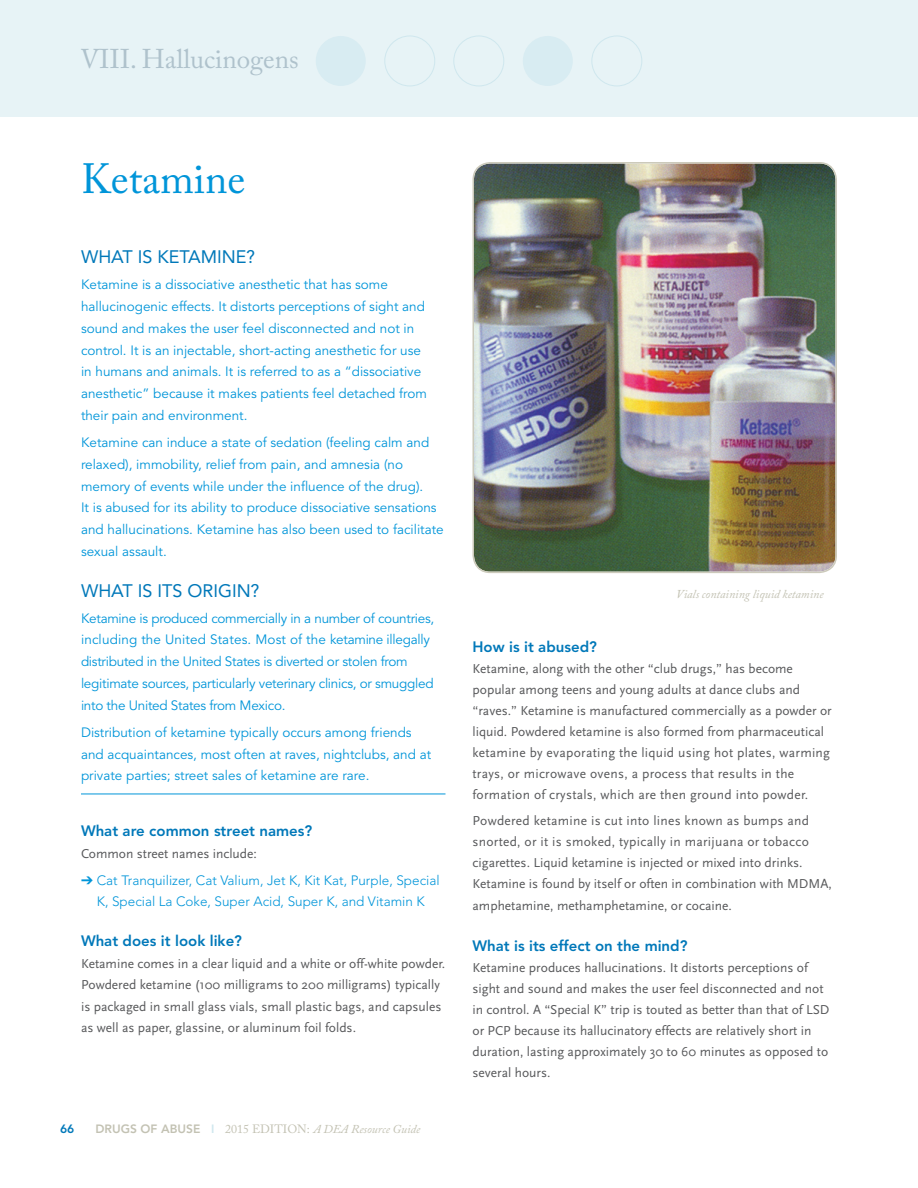
<style>
.page{position:relative;width:918px;height:1188px;background:#fff}
.page>*{position:absolute;margin:0;border:0;box-sizing:border-box;transform-origin:0 0}
.t1{font:42px "Adobe Caslon Pro";color:#0095d9}
.t2{font:27px "Adobe Caslon Pro";color:#afc2cc}
.t3{font:18px "Avenir";color:#0078b9}
.t4{font:800 15px "Avenir";color:#0078b9}
.t5{font:13.5px/21px "Scala Sans";color:#57585a}
.t6{font:13.5px/21.8px "Avenir";color:#0095d9}
.t7{font:13.5px/21.8px "Avenir";letter-spacing:-.02em;color:#0095d9}
.t8{font:300 13.5px/21.8px "Avenir";color:#0095d9;text-align:center}
.t9{font:italic 12px "Adobe Caslon Pro";color:#c3c2b3}
.t10{font:800 12px "Avenir";color:#0078b9}
.s1{font-family:"Avenir";font-weight:800;font-style:normal}
.s2{font-family:"Avenir";font-weight:800;font-style:normal;color:#cfe7ee}
.s3{font-style:normal}
</style>
<div class="page">
<div style="left:0;top:0;width:918px;height:116px;background:#e7f3f6"></div>
<div style="left:316px;top:36px;width:50px;height:50px;background:#d8ecf2;border-radius:50%"></div>
<div style="left:384px;top:36px;width:51px;height:50px;border:1px solid #cfe7ee;border-radius:50%"></div>
<div style="left:453px;top:36px;width:51px;height:50px;border:1px solid #cfe7ee;border-radius:50%"></div>
<div style="left:523px;top:36px;width:50px;height:50px;background:#d8ecf2;border-radius:50%"></div>
<div style="left:591px;top:36px;width:51px;height:50px;border:1px solid #cfe7ee;border-radius:50%"></div>
<img style="left:475px;top:165px;width:361px;height:407px">
<div style="left:472px;top:162px;width:365px;height:411px;border:2px solid #cccabb;border-radius:17px"></div>
<hr style="left:81px;top:794px;width:365px;height:1px;background:#0095d9">
<h2 class="t2" style="left:80px;top:43px;width:220px">VIII. Hallucinogens</h2>
<h1 class="t1" style="left:81px;top:154px;width:166px">Ketamine</h1>
<h3 class="t3" style="left:81px;top:247px;width:176px">WHAT IS KETAMINE?</h3>
<p class="t6" style="left:81px;top:274px;width:348px">Ketamine is a dissociative anesthetic that has some hallucinogenic effects. It distorts perceptions of sight and sound and makes the user feel disconnected and not in control. It is an injectable, short-acting anesthetic for use in humans and animals. It is referred to as a “dissociative anesthetic” because it makes patients feel detached from their pain and environment.</p>
<p class="t6" style="left:81px;top:432px;width:364px">Ketamine can induce a state of sedation (feeling calm and relaxed), immobility, relief from pain, and amnesia (no memory of events while under the influence of the drug).<br>It is abused for its ability to produce dissociative sensations and hallucinations. Ketamine has also been used to facilitate sexual assault.</p>
<h3 class="t3" style="left:81px;top:580px;width:180px">WHAT IS ITS ORIGIN?</h3>
<p class="t7" style="left:81px;top:607px;width:355px">Ketamine is produced commercially in a number of countries, including the United States. Most of the ketamine illegally distributed in the United States is diverted or stolen from legitimate sources, particularly veterinary clinics, or smuggled into the United States from Mexico.</p>
<p class="t6" style="left:81px;top:722px;width:352px">Distribution of ketamine typically occurs among friends and acquaintances, most often at raves, nightclubs, and at private parties; street sales of ketamine are rare.</p>
<p class="t4" style="left:81px;top:822px;width:233px">What are common street names?</p>
<p class="t5" style="left:81px;top:843px;width:177px">Common street names include:</p>
<p class="t8" style="left:81px;top:869px;width:360px">➔ Cat Tranquilizer, Cat Valium, Jet K, Kit Kat, Purple, Special<br>K, Special La Coke, Super Acid, Super K, and Vitamin K</p>
<p class="t4" style="left:81px;top:932px;width:163px">What does it look like?</p>
<p class="t5" style="left:81px;top:953px;width:366px;line-height:21.5px">Ketamine comes in a clear liquid and a white or off-white powder.<br>Powdered ketamine (100 milligrams to 200 milligrams) typically is packaged in small glass vials, small plastic bags, and capsules as well as paper, glassine, or aluminum foil folds.</p>
<p class="t10" style="left:60px;top:1121px;width:16px">66</p>
<p class="t9" style="left:96px;top:1121px;width:326px"><span class="s1">DRUGS OF ABUSE</span> <span class="s2">I</span> <span class="s3">2015 EDITION:</span> A DEA Resource Guide</p>
<p class="t9" style="left:676px;top:587px;width:149px">Vials containing liquid ketamine</p>
<p class="t4" style="left:472px;top:638px;width:126px">How is it abused?</p>
<p class="t5" style="left:472px;top:658px;width:361px">Ketamine, along with the other “club drugs,” has become popular among teens and young adults at dance clubs and “raves.” Ketamine is manufactured commercially as a powder or liquid. Powdered ketamine is also formed from pharmaceutical ketamine by evaporating the liquid using hot plates, warming trays, or microwave ovens, a process that results in the formation of crystals, which are then ground into powder.</p>
<p class="t5" style="left:472px;top:811px;width:361px">Powdered ketamine is cut into lines known as bumps and snorted, or it is smoked, typically in marijuana or tobacco cigarettes. Liquid ketamine is injected or mixed into drinks.<br>Ketamine is found by itself or often in combination with MDMA, amphetamine, methamphetamine, or cocaine.</p>
<p class="t4" style="left:472px;top:937px;width:216px">What is its effect on the mind?</p>
<p class="t5" style="left:472px;top:957px;width:359px">Ketamine produces hallucinations. It distorts perceptions of sight and sound and makes the user feel disconnected and not in control. A “Special K” trip is touted as better than that of LSD or PCP because its hallucinatory effects are relatively short in duration, lasting approximately 30 to 60 minutes as opposed to several hours.</p>
</div>
